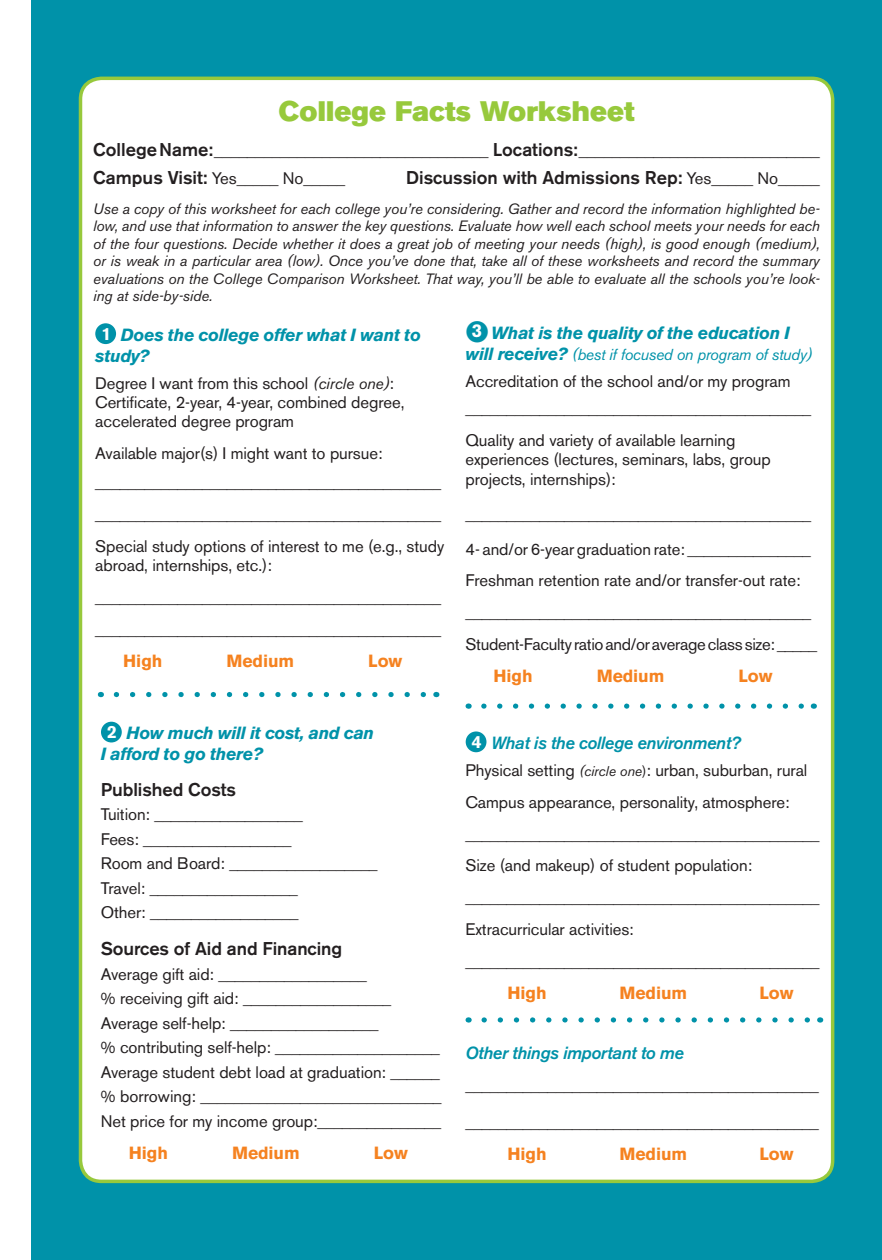
<style>
.page{position:relative;width:882px;height:1260px;background:#fff}
.page>*{position:absolute;margin:0;border:0;box-sizing:border-box;transform-origin:0 0}
.t1{font:28px "Akzidenz Grotesk BE Super";letter-spacing:.005em;color:#97c93c}
.t2{font:500 18.38px "Akzidenz Grotesk BE";letter-spacing:-.005em;color:#231f20}
.t3{font:italic 700 17.5px/21px "Akzidenz Grotesk BE";letter-spacing:-.02em;color:#0092a9}
.t4{font:700 17.5px "Akzidenz Grotesk BE";letter-spacing:-.005em;color:#f58220}
.t5{font:italic 500 17.5px "Akzidenz Grotesk BE";letter-spacing:-.02em;color:#0092a9}
.t6{font:16.62px/31.8px "Akzidenz Grotesk BE";letter-spacing:-.005em;color:#231f20}
.t7{font:italic 15.75px "Akzidenz Grotesk BE";letter-spacing:-.02em;color:#0092a9}
.t8{font:italic 14.88px/17.5px "Akzidenz Grotesk BE";letter-spacing:-.005em;color:#231f20;text-align:justify}
.s1{font-weight:500;font-size:18.38px}
.s2{font-weight:400;font-size:16.62px}
.s3{font-style:normal;color:#fff}
.s4{font-style:italic;font-size:15.75px}
.s5{font-style:normal;font-size:18.38px;color:#fff}
.s6{font-weight:700;font-size:17.5px}
.s7{font-weight:700;font-style:normal;color:#fff}
.s8{font-style:italic;font-size:14px}
.s9{font-size:14px}
</style>
<div class="page">
<div style="left:32px;top:0;width:850px;height:1260px;background:#0092a9"></div>
<div style="left:80px;top:78px;width:753px;height:1103px;background:#fff;border-radius:21px"></div>
<div style="left:79px;top:77px;width:755px;height:1106px;border:4px solid #97c93c;border-radius:21px"></div>
<div style="left:95px;top:323px;width:21px;height:21px;background:#0092a9;border-radius:50%"></div>
<div style="left:466px;top:731px;width:20px;height:21px;background:#0092a9;border-radius:50%"></div>
<div style="left:101px;top:722px;width:21px;height:20px;background:#0092a9;border-radius:50%"></div>
<svg style="left:484px;top:704px;width:320px;height:5px"></svg>
<svg style="left:116px;top:692px;width:310px;height:5px"></svg>
<svg style="left:484px;top:1017px;width:326px;height:6px"></svg>
<h1 class="t1" style="left:279px;top:95px;width:358px">College Facts Worksheet</h1>
<p class="t6" style="left:93px;top:136px;width:728px;line-height:28px"><span class="s1">College Name:</span> _________________________________ <span class="s1">Locations:</span> _____________________________<br><span class="s1">Campus Visit:</span> Yes_____ No_____</p>
<p class="t2" style="left:406px;top:166px;width:415px">Discussion with Admissions Rep: <span class="s2">Yes_____ No_____</span></p>
<p class="t8" style="left:93px;top:200px;width:728px">Use a copy of this worksheet for each college you’re considering. Gather and record the information highlighted be&shy;low, and use that information to answer the key questions. Evaluate how well each school meets your needs for each of the four questions. Decide whether it does a great job of meeting your needs (high), is good enough (medium), or is weak in a particular area (low). Once you’ve done that, take all of these worksheets and record the summary evaluations on the College Comparison Worksheet. That way, you’ll be able to evaluate all the schools you’re look&shy;ing at side-by-side.</p>
<p class="t3" style="left:95px;top:324px;width:327px;text-indent:6px"><span class="s3">1</span> Does the college offer what I want to study?</p>
<p class="t6" style="left:95px;top:373px;width:311px;line-height:19.2px">Degree I want from this school <span class="s4">(circle one)</span>:<br>Certificate, 2-year, 4-year, combined degree, accelerated degree program</p>
<p class="t6" style="left:95px;top:439px;width:347px;line-height:29.2px">Available major(s) I might want to pursue: __________________________________________</p>
<p class="t6" style="left:95px;top:498px;width:351px">__________________________________________<br>Special study options of interest to me (e.g., study</p>
<p class="t6" style="left:95px;top:550px;width:347px">abroad, internships, etc.): __________________________________________ __________________________________________</p>
<p class="t4" style="left:123px;top:651px;width:41px">High</p>
<p class="t4" style="left:227px;top:651px;width:69px">Medium</p>
<p class="t4" style="left:368px;top:651px;width:36px">Low</p>
<p class="t3" style="left:472px;top:322px;width:319px"><span class="s5">3</span> What is the quality of the education I</p>
<p class="t7" style="left:466px;top:345px;width:349px"><span class="s6">will receive?</span> (best if focused on program of study)</p>
<p class="t6" style="left:466px;top:368px;width:347px;line-height:27.1px">Accreditation of the school and/or my program __________________________________________</p>
<p class="t6" style="left:466px;top:431px;width:307px;line-height:19.2px">Quality and variety of available learning experiences (lectures, seminars, labs, group projects, internships):</p>
<p class="t6" style="left:466px;top:496px;width:347px;line-height:35px">__________________________________________<br>4- and/or 6-year graduation rate: _______________</p>
<p class="t6" style="left:466px;top:565px;width:353px">Freshman retention rate and/or transfer-out rate: __________________________________________<br>Student-Faculty ratio and/or average class size: _____</p>
<p class="t4" style="left:494px;top:666px;width:41px">High</p>
<p class="t4" style="left:597px;top:666px;width:69px">Medium</p>
<p class="t4" style="left:738px;top:666px;width:36px">Low</p>
<p class="t3" style="left:101px;top:722px;width:275px;text-indent:6px"><span class="s3">2</span> How much will it cost, and can<br>I afford to go there?</p>
<p class="t2" style="left:101px;top:778px;width:137px">Published Costs</p>
<p class="t6" style="left:101px;top:802px;width:278px;line-height:24.5px">Tuition: __________________<br>Fees: __________________<br>Room and Board: __________________<br>Travel: __________________<br>Other: __________________</p>
<p class="t2" style="left:101px;top:938px;width:243px">Sources of Aid and Financing</p>
<p class="t6" style="left:101px;top:962px;width:342px;line-height:24.5px">Average gift aid: __________________<br>% receiving gift aid: __________________ Average self-help: __________________<br>% contributing self-help: ____________________ Average student debt load at graduation: ______ % borrowing: _____________________________ Net price for my income group:_______________</p>
<p class="t4" style="left:129px;top:1143px;width:41px">High</p>
<p class="t4" style="left:232px;top:1143px;width:69px">Medium</p>
<p class="t4" style="left:374px;top:1143px;width:36px">Low</p>
<p class="t5" style="left:472px;top:733px;width:270px"><span class="s7">4</span> What is the college environment?</p>
<p class="t6" style="left:466px;top:754px;width:355px">Physical setting <span class="s8">(circle one</span><span class="s9">)</span>: urban, suburban, rural Campus appearance, personality, atmosphere: ___________________________________________ Size (and makeup) of student population: ___________________________________________ Extracurricular activities: ___________________________________________</p>
<p class="t4" style="left:508px;top:983px;width:41px">High</p>
<p class="t4" style="left:620px;top:983px;width:69px">Medium</p>
<p class="t4" style="left:760px;top:983px;width:36px">Low</p>
<p class="t5" style="left:466px;top:1043px;width:220px">Other things important to me</p>
<p class="t6" style="left:466px;top:1069px;width:355px">___________________________________________</p>
<p class="t6" style="left:466px;top:1106px;width:355px">___________________________________________</p>
<p class="t4" style="left:508px;top:1143px;width:41px">High</p>
<p class="t4" style="left:620px;top:1143px;width:69px">Medium</p>
<p class="t4" style="left:760px;top:1143px;width:36px">Low</p>
</div>
